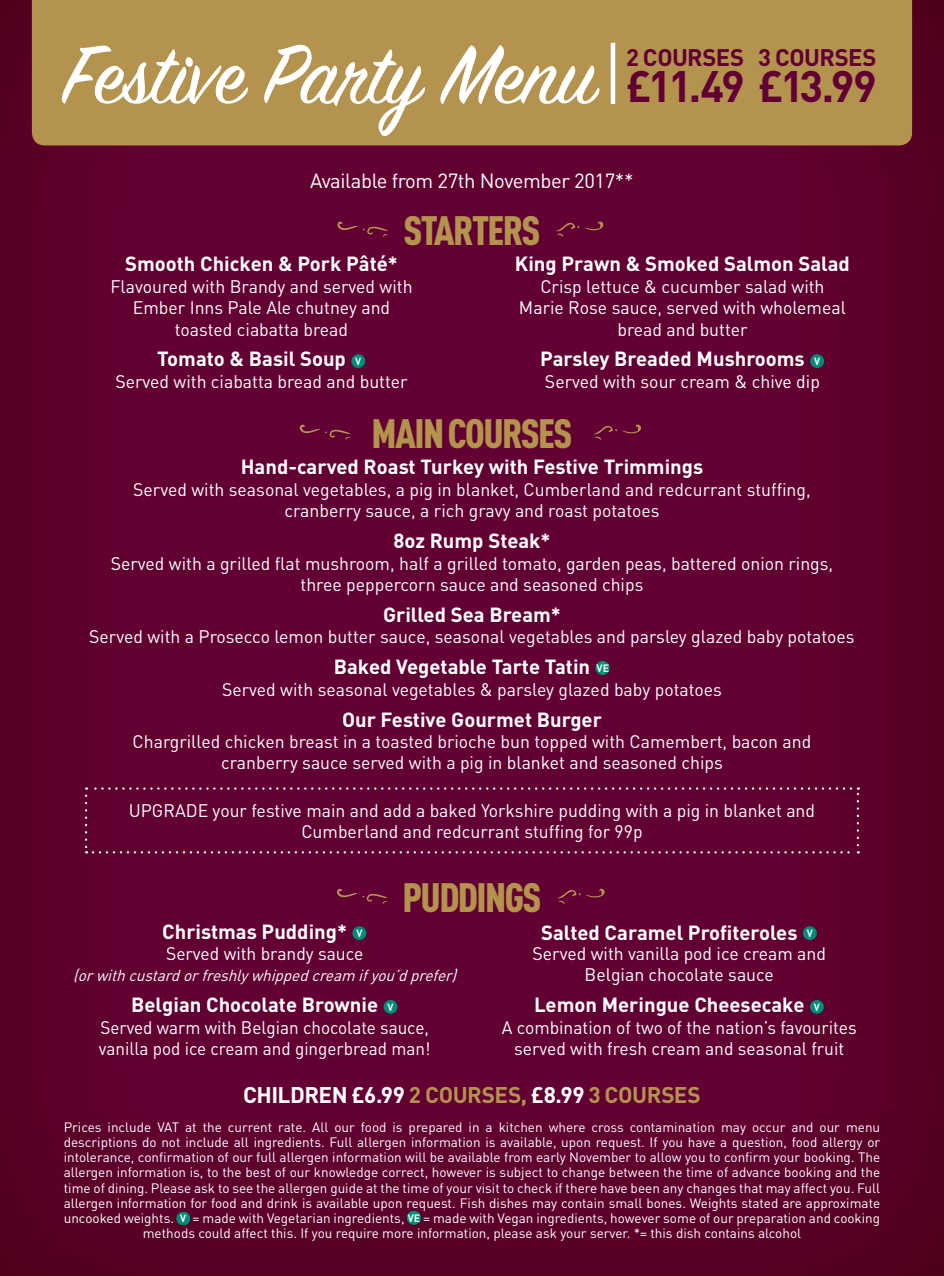
<style>
.page{position:relative;width:944px;height:1276px;background:#fff}
.page>*{position:absolute;margin:0;border:0;box-sizing:border-box;transform-origin:0 0}
.t1{font:92.25px "Sign Painter House Script";letter-spacing:-.005em;color:#fff}
.t2{font:700 43.43px "DIN";letter-spacing:-.075em;color:#630033}
.t3{font:900 40.5px "DIN Cond";letter-spacing:-.04em;color:#b3934e}
.t4{font:700 23.85px "DIN";letter-spacing:-.02em;color:#630033}
.t5{font:700 22.5px "DIN";letter-spacing:-.02em;color:#fff}
.t6{font:700 20.25px "DIN";color:#fff}
.t7{font:20.25px "DIN";letter-spacing:-.02em;color:#fff}
.t8{font:18px/21.4px "DIN";color:#fff;text-align:center}
.t9{font:18px/21.4px "DIN";color:#fff;scale:.95 1}
.t10{font:italic 15.75px "DIN";color:#fff}
.t11{font:13.5px/15.1px "DIN";color:#fff;text-align:center}
.s1{font-size:10.35px;color:#f7f8f7}
.s2{font-size:10.58px;color:#f7f8f7}
.s3{color:#b3934e}
.s4{font-weight:700;font-size:10.35px;color:#f7f8f7}
.s5{font-weight:700;font-size:10.58px;color:#f7f8f7}
</style>
<div class="page">
<div style="left:0;top:0;width:944px;height:1276px;background:linear-gradient(to right,#600030,#5f002e)"></div>
<div style="left:32px;top:0;width:880px;height:145px;background:#b3934e"></div>
<div style="left:352px;top:926px;width:14px;height:14px;background:#008d77;border-radius:50%"></div>
<div style="left:384px;top:1000px;width:13px;height:13px;background:#008d77;border-radius:50%"></div>
<div style="left:803px;top:926px;width:14px;height:14px;background:#008d77;border-radius:50%"></div>
<div style="left:810px;top:1000px;width:14px;height:13px;background:#008d77;border-radius:50%"></div>
<svg style="left:557px;top:887px;width:49px;height:17px"></svg>
<svg style="left:336px;top:888px;width:52px;height:16px"></svg>
<div style="left:351px;top:354px;width:14px;height:14px;background:#008d77;border-radius:50%"></div>
<div style="left:810px;top:354px;width:14px;height:14px;background:#008d77;border-radius:50%"></div>
<svg style="left:556px;top:220px;width:49px;height:17px"></svg>
<svg style="left:337px;top:221px;width:51px;height:16px"></svg>
<div style="left:595px;top:661px;width:15px;height:14px;background:#008d77;border-radius:50%"></div>
<svg style="left:594px;top:423px;width:49px;height:17px"></svg>
<svg style="left:299px;top:424px;width:51px;height:16px"></svg>
<svg style="left:85px;top:795px;width:2px;height:58px"></svg>
<svg style="left:93px;top:851px;width:766px;height:2px"></svg>
<svg style="left:857px;top:787px;width:2px;height:58px"></svg>
<svg style="left:86px;top:787px;width:765px;height:2px"></svg>
<div style="left:177px;top:1212px;width:13px;height:13px;background:#008d77;border-radius:50%"></div>
<div style="left:407px;top:1211px;width:13px;height:13px;background:#008d77;border-radius:50%"></div>
<hr style="left:611px;top:43px;width:4px;height:61px;background:#fff">
<h1 class="t1" style="left:64px;top:32px;width:534px">Festive Party Menu</h1>
<h3 class="t4" style="left:626px;top:41px;width:120px">2 COURSES</h3>
<h3 class="t4" style="left:758px;top:41px;width:120px">3 COURSES</h3>
<h2 class="t2" style="left:626px;top:58px;width:252px">£11.49 £13.99</h2>
<p class="t7" style="left:310px;top:168px;width:325px">Available from 27th November 2017**</p>
<h3 class="t3" style="left:404px;top:205px;width:138px">STARTERS</h3>
<p class="t6" style="left:125px;top:251px;width:274px">Smooth Chicken &amp; Pork Pâté*</p>
<p class="t8" style="left:110px;top:275px;width:304px">Flavoured with Brandy and served with<br>Ember Inns Pale Ale chutney and toasted ciabatta bread</p>
<p class="t6" style="left:157px;top:346px;width:206px">Tomato &amp; Basil Soup <span class="s1">V</span></p>
<p class="t8" style="left:115px;top:370px;width:294px">Served with ciabatta bread and butter</p>
<p class="t6" style="left:515px;top:251px;width:337px">King Prawn &amp; Smoked Salmon Salad</p>
<p class="t8" style="left:519px;top:275px;width:328px">Crisp lettuce &amp; cucumber salad with<br>Marie Rose sauce, served with wholemeal bread and butter</p>
<p class="t6" style="left:540px;top:346px;width:282px">Parsley Breaded Mushrooms <span class="s1">V</span></p>
<p class="t8" style="left:545px;top:370px;width:277px">Served with sour cream &amp; chive dip</p>
<h3 class="t3" style="left:372px;top:408px;width:202px">MAIN COURSES</h3>
<p class="t6" style="left:241px;top:454px;width:464px">Hand-carved Roast Turkey with Festive Trimmings</p>
<p class="t8" style="left:133px;top:478px;width:679px">Served with seasonal vegetables, a pig in blanket, Cumberland and redcurrant stuffing, cranberry sauce, a rich gravy and roast potatoes</p>
<p class="t6" style="left:393px;top:527px;width:159px">8oz Rump Steak*</p>
<p class="t8" style="left:111px;top:552px;width:724px">Served with a grilled flat mushroom, half a grilled tomato, garden peas, battered onion rings, three peppercorn sauce and seasoned chips</p>
<p class="t6" style="left:383px;top:601px;width:179px">Grilled Sea Bream*</p>
<p class="t8" style="left:89px;top:626px;width:767px">Served with a Prosecco lemon butter sauce, seasonal vegetables and parsley glazed baby potatoes</p>
<p class="t6" style="left:334px;top:653px;width:277px">Baked Vegetable Tarte Tatin <span class="s2">VE</span></p>
<p class="t8" style="left:222px;top:678px;width:501px">Served with seasonal vegetables &amp; parsley glazed baby potatoes</p>
<p class="t6" style="left:342px;top:706px;width:261px">Our Festive Gourmet Burger</p>
<p class="t8" style="left:133px;top:730px;width:680px">Chargrilled chicken breast in a toasted brioche bun topped with Camembert, bacon and cranberry sauce served with a pig in blanket and seasoned chips</p>
<p class="t8" style="left:129px;top:799px;width:688px">UPGRADE your festive main and add a baked Yorkshire pudding with a pig in blanket and<br>Cumberland and redcurrant stuffing for 99p</p>
<h3 class="t3" style="left:402px;top:872px;width:140px">PUDDINGS</h3>
<p class="t6" style="left:162px;top:918px;width:202px">Christmas Pudding* <span class="s1">V</span></p>
<p class="t8" style="left:166px;top:942px;width:199px">Served with brandy sauce</p>
<p class="t10" style="left:73px;top:965px;width:390px">(orwithcustardorfreshlywhippedcream ifyou’dprefer)</p>
<p class="t6" style="left:131px;top:991px;width:264px">Belgian Chocolate Brownie <span class="s1">V</span></p>
<p class="t9" style="left:99px;top:1016px;width:350px">Served warm with Belgian chocolate sauce, vanilla pod ice cream and gingerbread man!</p>
<p class="t6" style="left:541px;top:919px;width:273px">Salted Caramel Profiteroles <span class="s1">V</span></p>
<p class="t8" style="left:533px;top:942px;width:295px">Served with vanilla pod ice cream and<br>Belgian chocolate sauce</p>
<p class="t6" style="left:534px;top:991px;width:287px">Lemon Meringue Cheesecake <span class="s1">V</span></p>
<p class="t8" style="left:502px;top:1016px;width:356px">A combination of two of the nation’s favourites served with fresh cream and seasonal fruit</p>
<p class="t5" style="left:243px;top:1080px;width:459px">CHILDREN £6.99 <span class="s3">2 COURSES,</span> £8.99 <span class="s3">3 COURSES</span></p>
<p class="t11" style="left:64px;top:1119px;width:818px">Prices include VAT at the current rate. All our food is prepared in a kitchen where cross contamination may occur and our menu descriptions do not include all ingredients. Full allergen information is available, upon request. If you have a question, food allergy or intolerance, confirmation of our full allergen information will be available from early November to allow you to confirm your booking. The allergen information is, to the best of our knowledge correct, however is subject to change between the time of advance booking and the time of dining. Please ask to see the allergen guide at the time of your visit to check if there have been any changes that may affect you. Full allergen information for food and drink is available upon request. Fish dishes may contain small bones. Weights stated are approximate uncooked weights. <span class="s4">V</span> = made with Vegetarian ingredients, <span class="s5">VE</span> = made with Vegan ingredients, however some of our preparation and cooking methods could affect this. If you require more information, please ask your server. *= this dish contains alcohol</p>
</div>
